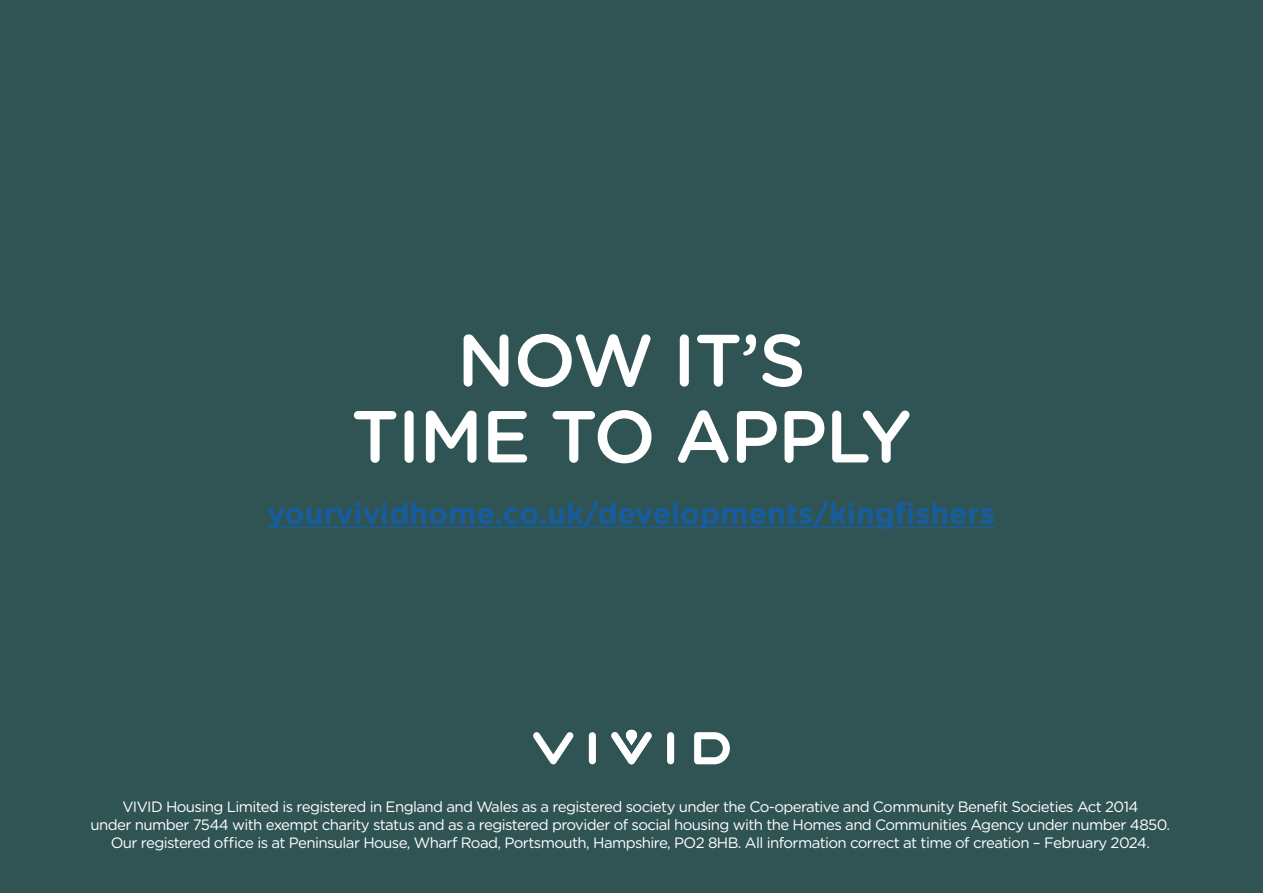
<style>
.page{position:relative;width:1263px;height:893px;background:#305454}
.page>*{position:absolute;margin:0;border:0;box-sizing:border-box;transform-origin:0 0}
.t1{font:500 73.5px "Gotham Rounded";letter-spacing:-.02em;color:#fff}
.t2{font:700 30px "Gotham Rounded";color:#175d9e}
.t3{font:15px "Gotham Rounded";letter-spacing:-.04em;color:#fff}
</style>
<div class="page">
<hr style="left:268px;top:527px;width:727px;height:1px;background:#175d9e">
<div style="left:589px;top:732px;width:7px;height:32px;background:#fff;border-radius:4px"></div>
<div style="left:667px;top:732px;width:7px;height:32px;background:#fff;border-radius:4px"></div>
<svg style="left:694px;top:732px;width:36px;height:32px"></svg>
<svg style="left:611px;top:730px;width:41px;height:34px"></svg>
<svg style="left:533px;top:732px;width:41px;height:33px"></svg>
<p class="t1" style="left:457px;top:308px;width:350px">NOW IT’S</p>
<p class="t1" style="left:351px;top:384px;width:562px">TIME TO APPLY</p>
<p class="t2" style="left:268px;top:492px;width:729px">yourvividhome.co.uk/developments/kingfishers</p>
<p class="t3" style="left:122px;top:796px;width:1018px">VIVID Housing Limited is registered in England and Wales as a registered society under the Co-operative and Community Benefit Societies Act 2014</p>
<p class="t3" style="left:91px;top:814px;width:1081px">under number 7544 with exempt charity status and as a registered provider of social housing with the Homes and Communities Agency under number 4850.</p>
<p class="t3" style="left:111px;top:832px;width:1041px">Our registered office is at Peninsular House, Wharf Road, Portsmouth, Hampshire, PO2 8HB. All information correct at time of creation – February 2024.</p>
</div>
